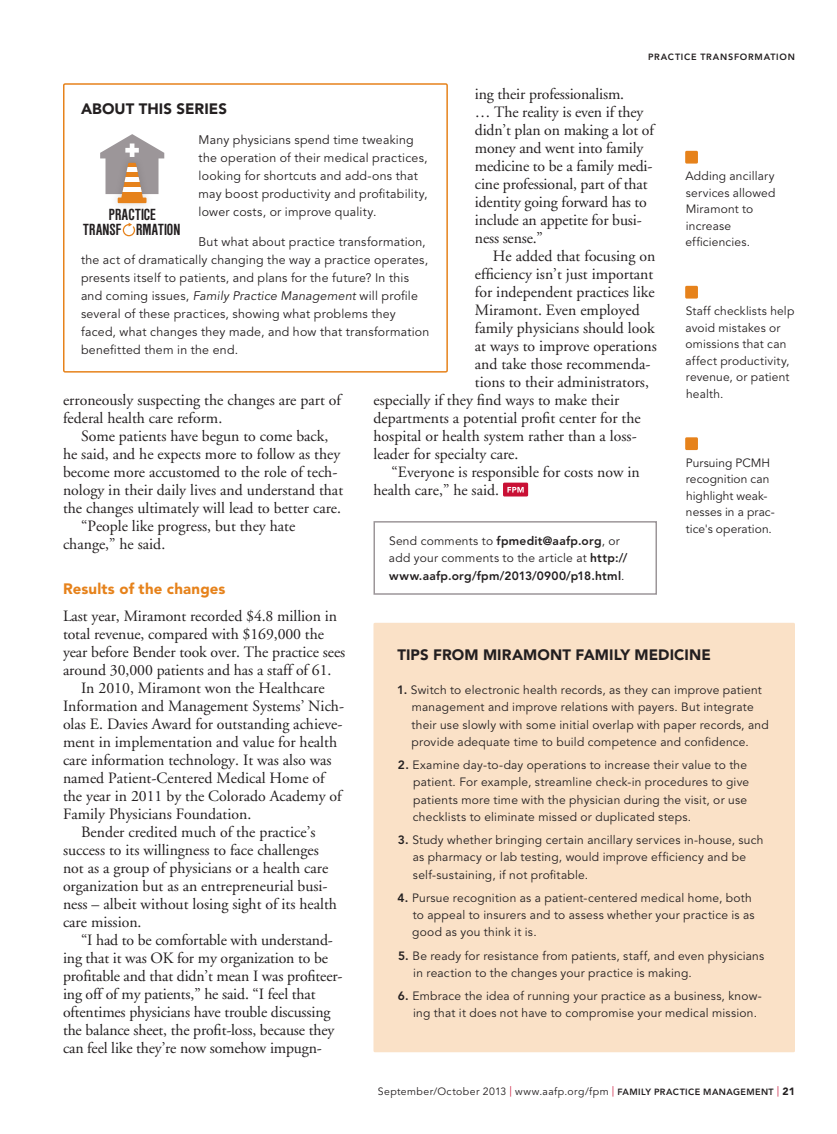
<style>
.page{position:relative;width:837px;height:1134px;background:#fff}
.page>*{position:absolute;margin:0;border:0;box-sizing:border-box;transform-origin:0 0}
.sidebar_body{font:700 condensed 16.8px/14.7px "Nimbus San P";letter-spacing:.04em;color:#231f20;text-align:center}
.body{font:15.75px/18px "Adobe Garamond";color:#231f20}
.body_no_indent{font:15.75px/18px "Adobe Garamond";letter-spacing:-.005em;color:#231f20}
.sidebar_head{font:900 15px "Avenir LT Std";letter-spacing:.005em;color:#231f20}
.subhead{font:900 15px "Avenir LT Std";letter-spacing:.01em;color:#e6821b}
.sidebar_body-2{font:12.3px/18px "Avenir LT Std";letter-spacing:.02em;color:#231f20}
.sidebar_body-3{font:12px/17.2px "Avenir LT Std";letter-spacing:.02em;color:#231f20}
.speed_bar_body_right{font:12px/16.5px "Avenir LT Std";letter-spacing:.01em;color:#231f20}
.sidebar_head-2{font:12px/17.2px "Avenir LT Std";letter-spacing:.02em;color:#231f20}
.sidebar_body-4{font:800 12px/17.2px "Avenir LT Std";letter-spacing:.02em;color:#231f20}
.t1{font:10.5px "Avenir LT Std";letter-spacing:.04em;color:#231f20}
.t2{font:800 9px "Avenir LT Std";letter-spacing:.085em;color:#231f20}
.s1{font-style:italic}
.s2{font-weight:400}
.s3{font-weight:800}
.s4{font-family:"Adobe Garamond";color:#c91035}
.s5{font-weight:800;font-size:9px}
.s6{font-weight:900}
</style>
<div class="page">
<div style="left:503px;top:483px;width:25px;height:13px;background:#c91035;border-radius:2px"></div>
<svg style="left:507px;top:487px;width:17px;height:6px"></svg>
<div style="left:374px;top:623px;width:421px;height:429px;background:#fae1c7;border-radius:2px"></div>
<div style="left:685px;top:151px;width:13px;height:13px;background:#e6821b;border-radius:2px"></div>
<div style="left:685px;top:286px;width:13px;height:13px;background:#e6821b;border-radius:2px"></div>
<div style="left:685px;top:437px;width:13px;height:13px;background:#e6821b;border-radius:2px"></div>
<div style="left:63px;top:83px;width:385px;height:290px;border:2px solid #e6821b;border-radius:2px"></div>
<div style="left:110px;top:155px;width:44px;height:56px;background:#231f20;opacity:.18"></div>
<svg style="left:100px;top:134px;width:64px;height:69px"></svg>
<svg style="left:118px;top:167px;width:28px;height:5px"></svg>
<svg style="left:118px;top:177px;width:28px;height:5px"></svg>
<svg style="left:118px;top:187px;width:28px;height:4px"></svg>
<svg style="left:123px;top:223px;width:12px;height:13px"></svg>
<div style="left:374px;top:521px;width:283px;height:74px;border:2px solid #9c9699"></div>
<p class="t2" style="left:648px;top:52px;width:148px">PRACTICE TRANSFORMATION</p>
<p class="body" style="left:475px;top:85px;width:181px">ing their professionalism.<br>… The reality is even if they didn’t plan on making a lot of money and went into family medicine to be a family medi&shy;cine professional, part of that identity going forward has to include an appetite for busi&shy;ness sense.”</p>
<p class="body" style="left:493px;top:247px;width:164px">He added that focusing on</p>
<p class="body" style="left:475px;top:265px;width:180px">efficiency isn’t just important</p>
<p class="body" style="left:475px;top:283px;width:181px">for independent practices like</p>
<p class="body" style="left:475px;top:301px;width:166px">Miramont. Even employed</p>
<p class="body" style="left:475px;top:319px;width:181px">family physicians should look</p>
<p class="body" style="left:475px;top:337px;width:183px">at ways to improve operations</p>
<p class="body" style="left:475px;top:355px;width:177px">and take those recommenda-</p>
<p class="body" style="left:475px;top:373px;width:176px">tions to their administrators,</p>
<p class="body" style="left:374px;top:391px;width:247px">especially if they find ways to make their</p>
<p class="body" style="left:374px;top:409px;width:269px">departments a potential profit center for the</p>
<p class="body" style="left:374px;top:427px;width:265px">hospital or health system rather than a loss-</p>
<p class="body" style="left:374px;top:445px;width:146px">leader for specialty care.</p>
<p class="body" style="left:374px;top:463px;width:268px;text-indent:18px">“Everyone is responsible for costs now in health care,” he said.</p>
<p class="sidebar_head" style="left:81px;top:100px;width:147px">ABOUT THIS SERIES</p>
<p class="sidebar_body-2" style="left:199px;top:131px;width:231px">Many physicians spend time tweaking the operation of their medical practices, looking for shortcuts and add-ons that may boost productivity and profitability, lower costs, or improve quality.</p>
<p class="sidebar_body-2" style="left:81px;top:233px;width:350px;text-indent:118px">But what about practice transformation, the act of dramatically changing the way a practice operates, presents itself to patients, and plans for the future? In this and coming issues, <span class="s1">Family Practice Management</span> will profile several of these practices, showing what problems they faced, what changes they made, and how that transformation benefitted them in the end.</p>
<p class="speed_bar_body_right" style="left:685px;top:168px;width:92px">Adding ancillary services allowed<br>Miramont to increase efficiencies.</p>
<p class="sidebar_body" style="left:83px;top:207px;width:98px">PRACTICE<br>TRANSF RMATION</p>
<p class="speed_bar_body_right" style="left:685px;top:303px;width:110px">Staff checklists help avoid mistakes or omissions that can affect productivity, revenue, or patient health.</p>
<p class="body" style="left:63px;top:391px;width:280px">erroneously suspecting the changes are part of federal health care reform.</p>
<p class="body" style="left:63px;top:427px;width:282px;text-align:center">Some patients have begun to come back,<br>he said, and he expects more to follow as they become more accustomed to the role of tech&shy;nology in their daily lives and understand that the changes ultimately will lead to better care.</p>
<p class="body" style="left:63px;top:517px;width:234px;text-indent:18px">“People like progress, but they hate change,” he said.</p>
<p class="subhead" style="left:63px;top:580px;width:164px">Results of the changes</p>
<p class="body_no_indent" style="left:63px;top:607px;width:284px">Last year, Miramont recorded $4.8 million in total revenue, compared with $169,000 the year before Bender took over. The practice sees around 30,000 patients and has a staff of 61.</p>
<p class="body" style="left:63px;top:679px;width:283px;text-indent:18px">In 2010, Miramont won the Healthcare Information and Management Systems’ Nich&shy;olas E. Davies Award for outstanding achieve&shy;ment in implementation and value for health care information technology. It was also was named Patient-Centered Medical Home of the year in 2011 by the Colorado Academy of Family Physicians Foundation.</p>
<p class="body" style="left:63px;top:823px;width:276px;text-indent:18px">Bender credited much of the practice’s success to its willingness to face challenges not as a group of physicians or a health care organization but as an entrepreneurial busi&shy;ness – albeit without losing sight of its health care mission.</p>
<p class="body" style="left:63px;top:931px;width:281px;text-indent:18px">“I had to be comfortable with understand&shy;ing that it was OK for my organization to be profitable and that didn’t mean I was profiteer&shy;ing off of my patients,” he said. “I feel that oftentimes physicians have trouble discussing the balance sheet, the profit-loss, because they can feel like they’re now somehow impugn-</p>
<p class="speed_bar_body_right" style="left:686px;top:455px;width:91px">Pursuing PCMH recognition can highlight weak&shy;nesses in a prac&shy;tice's operation.</p>
<p class="sidebar_body-4" style="left:389px;top:532px;width:240px"><span class="s2">Send comments to</span> fpmedit@aafp.org<span class="s2">, or add your comments to the article at</span> http:// www.aafp.org/fpm/2013/0900/p18.html<span class="s2">.</span></p>
<p class="sidebar_head" style="left:397px;top:645px;width:315px">TIPS FROM MIRAMONT FAMILY MEDICINE</p>
<p class="sidebar_head-2" style="left:411px;top:682px;width:359px;text-indent:-14px"><span class="s3">1.</span> Switch to electronic health records, as they can improve patient management and improve relations with payers. But integrate their use slowly with some initial overlap with paper records, and provide adequate time to build competence and confidence.</p>
<p class="sidebar_body-3" style="left:413px;top:757px;width:338px;text-indent:-15px"><span class="s3">2.</span> Examine day-to-day operations to increase their value to the patient. For example, streamline check-in procedures to give patients more time with the physician during the visit, or use checklists to eliminate missed or duplicated steps.</p>
<p class="sidebar_body-3" style="left:413px;top:832px;width:352px;text-indent:-15px"><span class="s3">3.</span> Study whether bringing certain ancillary services in-house, such as pharmacy or lab testing, would improve efficiency and be self-sustaining, if not profitable.</p>
<p class="sidebar_body-3" style="left:412px;top:889px;width:344px;text-indent:-15px"><span class="s3">4.</span> Pursue recognition as a patient-centered medical home, both to appeal to insurers and to assess whether your practice is as good as you think it is.</p>
<p class="sidebar_body-3" style="left:413px;top:947px;width:353px;text-indent:-15px"><span class="s3">5.</span> Be ready for resistance from patients, staff, and even physicians in reaction to the changes your practice is making.</p>
<p class="sidebar_body-3" style="left:413px;top:988px;width:350px;text-indent:-15px"><span class="s3">6.</span> Embrace the idea of running your practice as a business, know&shy;ing that it does not have to compromise your medical mission.</p>
<p class="t1" style="left:378px;top:1086px;width:419px">September/October 2013 <span class="s4">|</span> www.aafp.org/fpm <span class="s4">|</span> <span class="s5">FAMILY PRACTICE MANAGEMENT</span> <span class="s4">|</span> <span class="s6">21</span></p>
</div>
